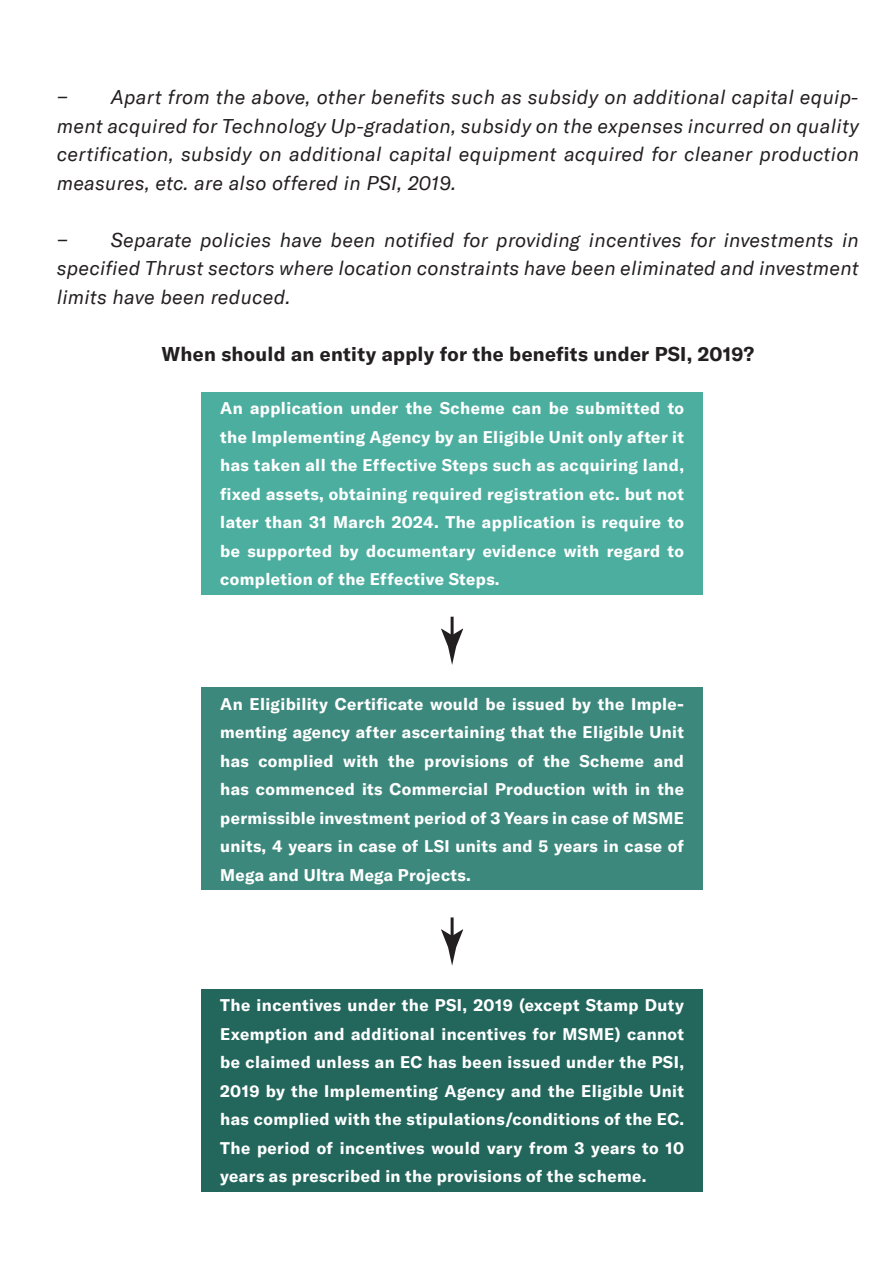
<style>
.page{position:relative;width:893px;height:1263px;background:#fff}
.page>*{position:absolute;margin:0;border:0;box-sizing:border-box;transform-origin:0 0}
.t1{font:italic 19.5px/28.5px "GT America";letter-spacing:.015em;color:#231f20;text-align:justify}
.t2{font:700 19.5px "GT America";letter-spacing:.015em;color:#231f20}
.t3{font:700 16.5px/28.5px "GT America";letter-spacing:.025em;color:#fff;text-align:justify}
</style>
<div class="page">
<div style="left:201px;top:392px;width:502px;height:202px;background:#4cae9f"></div>
<div style="left:201px;top:687px;width:502px;height:203px;background:#3c887c"></div>
<div style="left:201px;top:989px;width:502px;height:202px;background:#22665c"></div>
<hr style="left:451px;top:617px;width:3px;height:23px;background:#231f20">
<svg style="left:441px;top:628px;width:22px;height:37px"></svg>
<hr style="left:451px;top:917px;width:3px;height:24px;background:#231f20">
<svg style="left:441px;top:929px;width:22px;height:37px"></svg>
<p class="t1" style="left:57px;top:83px;width:804px;text-indent:54px">Apart from the above, other benefits such as subsidy on additional capital equip&shy;ment acquired for Technology Up-gradation, subsidy on the expenses incurred on quality certification, subsidy on additional capital equipment acquired for cleaner production measures, etc. are also offered in PSI, 2019.</p>
<p class="t1" style="left:57px;top:83px;width:13px">−</p>
<p class="t1" style="left:57px;top:226px;width:804px;text-indent:54px">Separate policies have been notified for providing incentives for investments in specified Thrust sectors where location constraints have been eliminated and investment limits have been reduced.</p>
<p class="t1" style="left:57px;top:226px;width:13px">−</p>
<p class="t2" style="left:161px;top:342px;width:594px">When should an entity apply for the benefits under PSI, 2019?</p>
<p class="t3" style="left:220px;top:394px;width:465px">An application under the Scheme can be submitted to the Implementing Agency by an Eligible Unit only after it has taken all the Effective Steps such as acquiring land, fixed assets, obtaining required registration etc. but not later than 31 March 2024. The application is require to be supported by documentary evidence with regard to completion of the Effective Steps.</p>
<p class="t3" style="left:220px;top:689px;width:465px">An Eligibility Certificate would be issued by the Imple&shy;menting agency after ascertaining that the Eligible Unit has complied with the provisions of the Scheme and has commenced its Commercial Production with in the permissible investment period of 3 Years in case of MSME units, 4 years in case of LSI units and 5 years in case of Mega and Ultra Mega Projects.</p>
<p class="t3" style="left:220px;top:991px;width:465px">The incentives under the PSI, 2019 (except Stamp Duty Exemption and additional incentives for MSME) cannot be claimed unless an EC has been issued under the PSI, 2019 by the Implementing Agency and the Eligible Unit has complied with the stipulations/conditions of the EC.<br>The period of incentives would vary from 3 years to 10 years as prescribed in the provisions of the scheme.</p>
</div>
